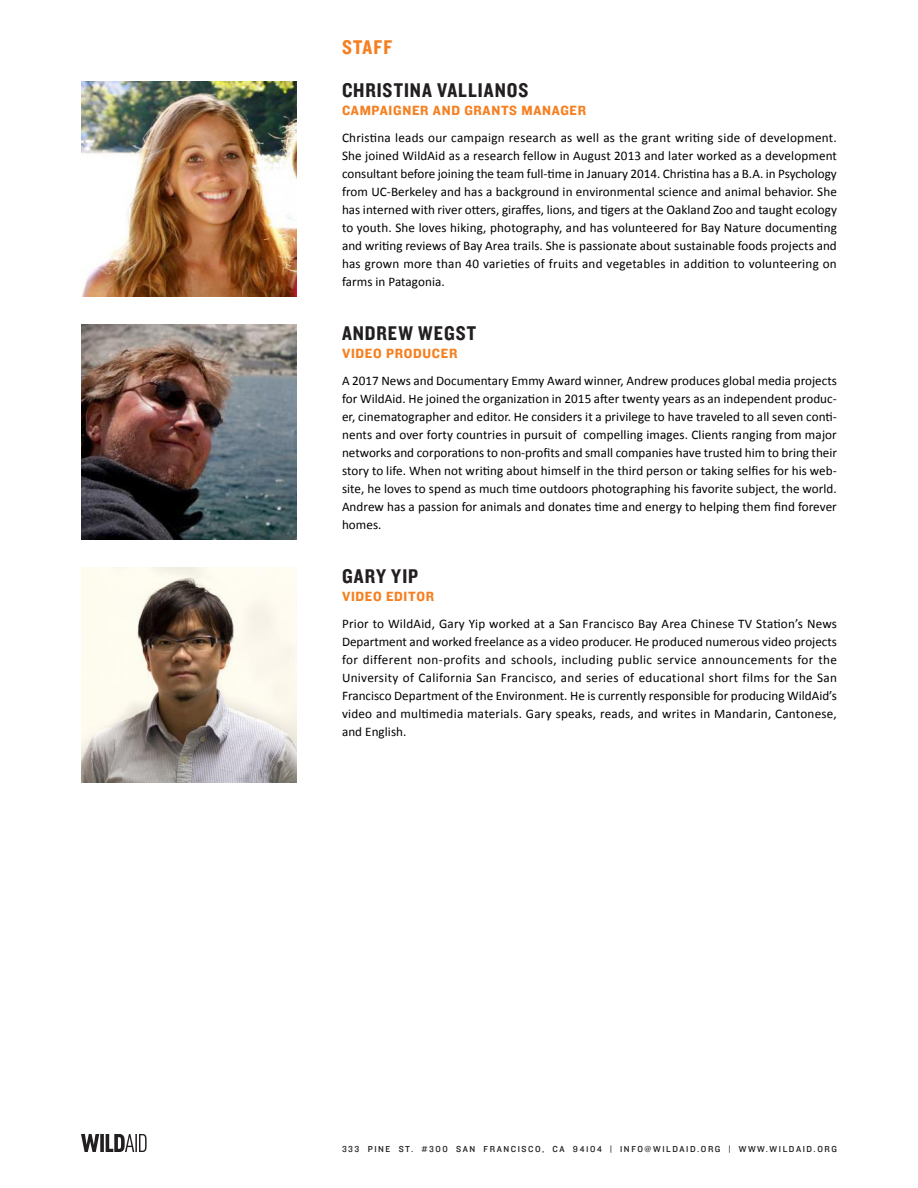
<style>
.page{position:relative;width:918px;height:1188px;background:#fff}
.page>*{position:absolute;margin:0;border:0;box-sizing:border-box;transform-origin:0 0}
.SubHeader_01{font:20.7px "Knockout 50 Welterweight";letter-spacing:.05em;color:#231f20}
.SubHeader_01-2{font:20.7px "Knockout 50 Welterweight";letter-spacing:.05em;color:#f58021}
.SubHeader_01-3{font:13.8px "Knockout 51 Middleweight";letter-spacing:.05em;color:#f58021}
.Body_1{font:13.2px/18px "Calibri";letter-spacing:.005em;color:#000001;text-align:justify}
.t1{font:9px "Knockout 31 Junior Middlewt";letter-spacing:.175em;color:#231f20}
</style>
<div class="page">
<svg style="left:81px;top:1134px;width:18px;height:18px"></svg>
<svg style="left:100px;top:1134px;width:4px;height:18px"></svg>
<svg style="left:106px;top:1134px;width:41px;height:18px"></svg>
<img style="left:81px;top:81px;width:216px;height:216px">
<img style="left:81px;top:324px;width:216px;height:216px">
<img style="left:81px;top:567px;width:216px;height:216px">
<p class="SubHeader_01-2" style="left:342px;top:33px;width:52px">STAFF</p>
<p class="SubHeader_01" style="left:342px;top:77px;width:188px">CHRISTINA VALLIANOS</p>
<p class="SubHeader_01-3" style="left:342px;top:102px;width:246px">CAMPAIGNER AND GRANTS MANAGER</p>
<p class="Body_1" style="left:342px;top:128px;width:497px">Christina leads our campaign research as well as the grant writing side of development.<br>She joined WildAid as a research fellow in August 2013 and later worked as a development consultant before joining the team full-time in January 2014. Christina has a B.A. in Psychology from UC-Berkeley and has a background in environmental science and animal behavior. She has interned with river otters, giraffes, lions, and tigers at the Oakland Zoo and taught ecology to youth. She loves hiking, photography, and has volunteered for Bay Nature documenting and writing reviews of Bay Area trails. She is passionate about sustainable foods projects and has grown more than 40 varieties of fruits and vegetables in addition to volunteering on farms in Patagonia.</p>
<p class="SubHeader_01" style="left:342px;top:320px;width:136px">ANDREW WEGST</p>
<p class="SubHeader_01-3" style="left:342px;top:345px;width:117px">VIDEO PRODUCER</p>
<p class="Body_1" style="left:342px;top:371px;width:497px">A 2017 News and Documentary Emmy Award winner, Andrew produces global media projects for WildAid. He joined the organization in 2015 after twenty years as an independent produc&shy;er, cinematographer and editor. He considers it a privilege to have traveled to all seven conti&shy;nents and over forty countries in pursuit of compelling images. Clients ranging from major networks and corporations to non-profits and small companies have trusted him to bring their story to life. When not writing about himself in the third person or taking selfies for his web&shy;site, he loves to spend as much time outdoors photographing his favorite subject, the world.<br>Andrew has a passion for animals and donates time and energy to helping them find forever homes.</p>
<p class="SubHeader_01" style="left:342px;top:563px;width:78px">GARY YIP</p>
<p class="SubHeader_01-3" style="left:342px;top:588px;width:94px">VIDEO EDITOR</p>
<p class="Body_1" style="left:342px;top:614px;width:497px">Prior to WildAid, Gary Yip worked at a San Francisco Bay Area Chinese TV Station’s News Department and worked freelance as a video producer. He produced numerous video projects for different non-profits and schools, including public service announcements for the University of California San Francisco, and series of educational short films for the San Francisco Department of the Environment. He is currently responsible for producing WildAid’s video and multimedia materials. Gary speaks, reads, and writes in Mandarin, Cantonese, and English.</p>
<p class="t1" style="left:342px;top:1143px;width:496px">333 PINE ST. #300 SAN FRANCISCO, CA 94104 | INFO@WILDAID.ORG | WWW.WILDAID.ORG</p>
</div>
